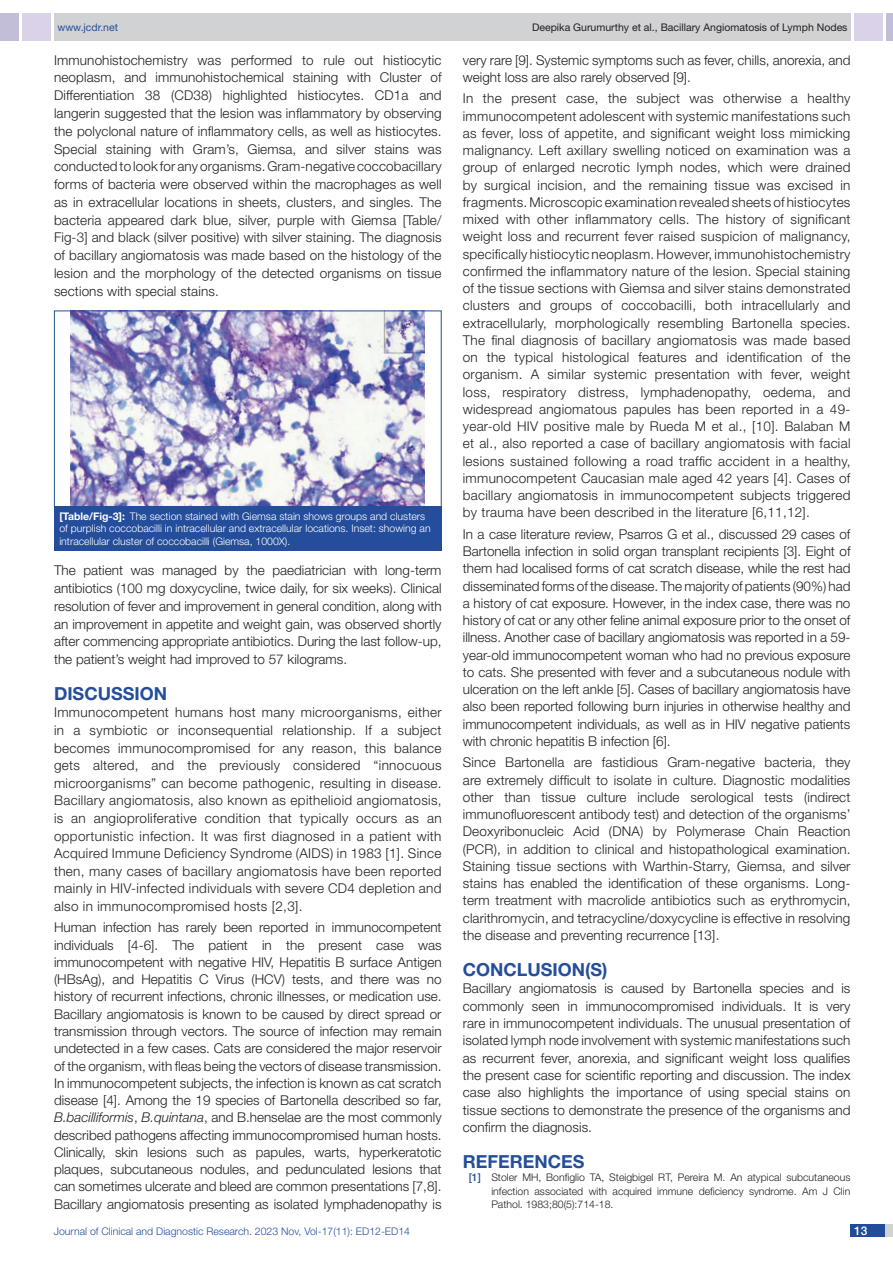
<style>
.page{position:relative;width:893px;height:1263px;background:#fff}
.page>*{position:absolute;margin:0;border:0;box-sizing:border-box;transform-origin:0 0}
.Heading{font:700 18px "Helvetica Neue";color:#244e9b}
.Body_text{font:300 13.5px/17.2px "Helvetica Neue";color:#231f20;text-align:justify}
.t1{font:500 12px "Helvetica Neue";color:#fff}
.TABLE_FIG{font:300 10.5px/12.6px "Helvetica Neue";color:#fff}
.t2{font:300 10.5px/13.5px "Helvetica Neue";color:#231f20;text-align:justify}
.t3{font:300 10.5px "Helvetica Neue";color:#244e9b}
.t4{font:10.5px "Helvetica Neue";color:#231f20}
.t5{font:10.5px "Helvetica Neue";color:#244e9b}
.s1{font-weight:700}
.s2{font-style:italic}
.s3{font-weight:500;color:#244e9b}
</style>
<div class="page">
<div style="left:54px;top:13px;width:796px;height:28px;background:#d1d2d4"></div>
<div style="left:0;top:13px;width:19px;height:28px;background:#c2bed7"></div>
<div style="left:22px;top:13px;width:29px;height:28px;background:#d9d2e8"></div>
<div style="left:886px;top:13px;width:7px;height:28px;background:#c2bed7"></div>
<div style="left:854px;top:13px;width:29px;height:28px;background:#d9d2e8"></div>
<div style="left:850px;top:1224px;width:43px;height:13px;background:#d1d2d4"></div>
<div style="left:850px;top:1224px;width:35px;height:13px;background:#214c99"></div>
<img style="left:71px;top:312px;width:354px;height:193px">
<div style="left:54px;top:310px;width:388px;height:197px;border:1px solid #244e9b"></div>
<div style="left:54px;top:506px;width:388px;height:44px;background:#244e9b"></div>
<p class="t5" style="left:57px;top:21px;width:62px">www.jcdr.net</p>
<p class="t4" style="left:532px;top:21px;width:317px">Deepika Gurumurthy et al., Bacillary Angiomatosis of Lymph Nodes</p>
<p class="Body_text" style="left:54px;top:51px;width:389px;line-height:17.7px">Immunohistochemistry was performed to rule out histiocytic neoplasm, and immunohistochemical staining with Cluster of Differentiation 38 (CD38) highlighted histiocytes. CD1a and langerin suggested that the lesion was inflammatory by observing the polyclonal nature of inflammatory cells, as well as histiocytes.<br>Special staining with Gram’s, Giemsa, and silver stains was conducted to look for any organisms. Gram-negative coccobacillary forms of bacteria were observed within the macrophages as well as in extracellular locations in sheets, clusters, and singles. The bacteria appeared dark blue, silver, purple with Giemsa [Table/ Fig-3] and black (silver positive) with silver staining. The diagnosis of bacillary angiomatosis was made based on the histology of the lesion and the morphology of the detected organisms on tissue sections with special stains.</p>
<p class="TABLE_FIG" style="left:59px;top:509px;width:373px"><span class="s1">[Table/Fig-3]:</span> The section stained with Giemsa stain shows groups and clusters of purplish coccobacilli in intracellular and extracellular locations. Inset: showing an intracellular cluster of coccobacilli (Giemsa, 1000X).</p>
<p class="Body_text" style="left:54px;top:561px;width:389px;line-height:17.7px">The patient was managed by the paediatrician with long-term antibiotics (100 mg doxycycline, twice daily, for six weeks). Clinical resolution of fever and improvement in general condition, along with an improvement in appetite and weight gain, was observed shortly after commencing appropriate antibiotics. During the last follow-up, the patient’s weight had improved to 57 kilograms.</p>
<p class="Heading" style="left:54px;top:682px;width:115px">DISCUSSION</p>
<p class="Body_text" style="left:54px;top:703px;width:389px">Immunocompetent humans host many microorganisms, either in a symbiotic or inconsequential relationship. If a subject becomes immunocompromised for any reason, this balance gets altered, and the previously considered “innocuous microorganisms” can become pathogenic, resulting in disease.<br>Bacillary angiomatosis, also known as epithelioid angiomatosis, is an angioproliferative condition that typically occurs as an opportunistic infection. It was first diagnosed in a patient with Acquired Immune Deficiency Syndrome (AIDS) in 1983 [1]. Since then, many cases of bacillary angiomatosis have been reported mainly in HIV-infected individuals with severe CD4 depletion and also in immunocompromised hosts [2,3].</p>
<p class="Body_text" style="left:54px;top:919px;width:389px">Human infection has rarely been reported in immunocompetent individuals [4-6]. The patient in the present case was immunocompetent with negative HIV, Hepatitis B surface Antigen (HBsAg), and Hepatitis C Virus (HCV) tests, and there was no history of recurrent infections, chronic illnesses, or medication use.<br>Bacillary angiomatosis is known to be caused by direct spread or transmission through vectors. The source of infection may remain undetected in a few cases. Cats are considered the major reservoir of the organism, with fleas being the vectors of disease transmission.<br>In immunocompetent subjects, the infection is known as cat scratch disease [4]. Among the 19 species of Bartonella described so far, <span class="s2">B.bacilliformis</span>, <span class="s2">B.quintana</span>, and B.henselae are the most commonly described pathogens affecting immunocompromised human hosts.<br>Clinically, skin lesions such as papules, warts, hyperkeratotic plaques, subcutaneous nodules, and pedunculated lesions that can sometimes ulcerate and bleed are common presentations [7,8].<br>Bacillary angiomatosis presenting as isolated lymphadenopathy is</p>
<p class="Body_text" style="left:463px;top:51px;width:389px">very rare [9]. Systemic symptoms such as fever, chills, anorexia, and weight loss are also rarely observed [9].</p>
<p class="Body_text" style="left:463px;top:90px;width:389px">In the present case, the subject was otherwise a healthy immunocompetent adolescent with systemic manifestations such as fever, loss of appetite, and significant weight loss mimicking malignancy. Left axillary swelling noticed on examination was a group of enlarged necrotic lymph nodes, which were drained by surgical incision, and the remaining tissue was excised in fragments. Microscopic examination revealed sheets of histiocytes mixed with other inflammatory cells. The history of significant weight loss and recurrent fever raised suspicion of malignancy, specifically histiocytic neoplasm. However, immunohistochemistry confirmed the inflammatory nature of the lesion. Special staining of the tissue sections with Giemsa and silver stains demonstrated clusters and groups of coccobacilli, both intracellularly and extracellularly, morphologically resembling Bartonella species.<br>The final diagnosis of bacillary angiomatosis was made based on the typical histological features and identification of the organism. A similar systemic presentation with fever, weight loss, respiratory distress, lymphadenopathy, oedema, and widespread angiomatous papules has been reported in a 49- year-old HIV positive male by Rueda M et al., [10]. Balaban M et al., also reported a case of bacillary angiomatosis with facial lesions sustained following a road traffic accident in a healthy, immunocompetent Caucasian male aged 42 years [4]. Cases of bacillary angiomatosis in immunocompetent subjects triggered by trauma have been described in the literature [6,11,12].</p>
<p class="Body_text" style="left:463px;top:525px;width:389px">In a case literature review, Psarros G et al., discussed 29 cases of Bartonella infection in solid organ transplant recipients [3]. Eight of them had localised forms of cat scratch disease, while the rest had disseminated forms of the disease. The majority of patients (90%) had a history of cat exposure. However, in the index case, there was no history of cat or any other feline animal exposure prior to the onset of illness. Another case of bacillary angiomatosis was reported in a 59- year-old immunocompetent woman who had no previous exposure to cats. She presented with fever and a subcutaneous nodule with ulceration on the left ankle [5]. Cases of bacillary angiomatosis have also been reported following burn injuries in otherwise healthy and immunocompetent individuals, as well as in HIV negative patients with chronic hepatitis B infection [6].</p>
<p class="Body_text" style="left:463px;top:754px;width:389px">Since Bartonella are fastidious Gram-negative bacteria, they are extremely difficult to isolate in culture. Diagnostic modalities other than tissue culture include serological tests (indirect immunofluorescent antibody test) and detection of the organisms’ Deoxyribonucleic Acid (DNA) by Polymerase Chain Reaction (PCR), in addition to clinical and histopathological examination.<br>Staining tissue sections with Warthin-Starry, Giemsa, and silver stains has enabled the identification of these organisms. Long&shy;term treatment with macrolide antibiotics such as erythromycin, clarithromycin, and tetracycline/doxycycline is effective in resolving the disease and preventing recurrence [13].</p>
<p class="Heading" style="left:463px;top:958px;width:146px">CONCLUSION(S)</p>
<p class="Body_text" style="left:463px;top:979px;width:389px">Bacillary angiomatosis is caused by Bartonella species and is commonly seen in immunocompromised individuals. It is very rare in immunocompetent individuals. The unusual presentation of isolated lymph node involvement with systemic manifestations such as recurrent fever, anorexia, and significant weight loss qualifies the present case for scientific reporting and discussion. The index case also highlights the importance of using special stains on tissue sections to demonstrate the presence of the organisms and confirm the diagnosis.</p>
<p class="Heading" style="left:463px;top:1150px;width:123px">REFERENCES</p>
<p class="t2" style="left:491px;top:1171px;width:361px;text-indent:-23px"><span class="s3">[1]</span> Stoler MH, Bonfiglio TA, Steigbigel RT, Pereira M. An atypical subcutaneous infection associated with acquired immune deficiency syndrome. Am J Clin Pathol. 1983;80(5):714-18.</p>
<p class="t3" style="left:54px;top:1225px;width:358px">Journal of Clinical and Diagnostic Research. 2023 Nov, Vol-17(11): ED12-ED14</p>
<p class="t1" style="left:854px;top:1223px;width:15px">13</p>
</div>
